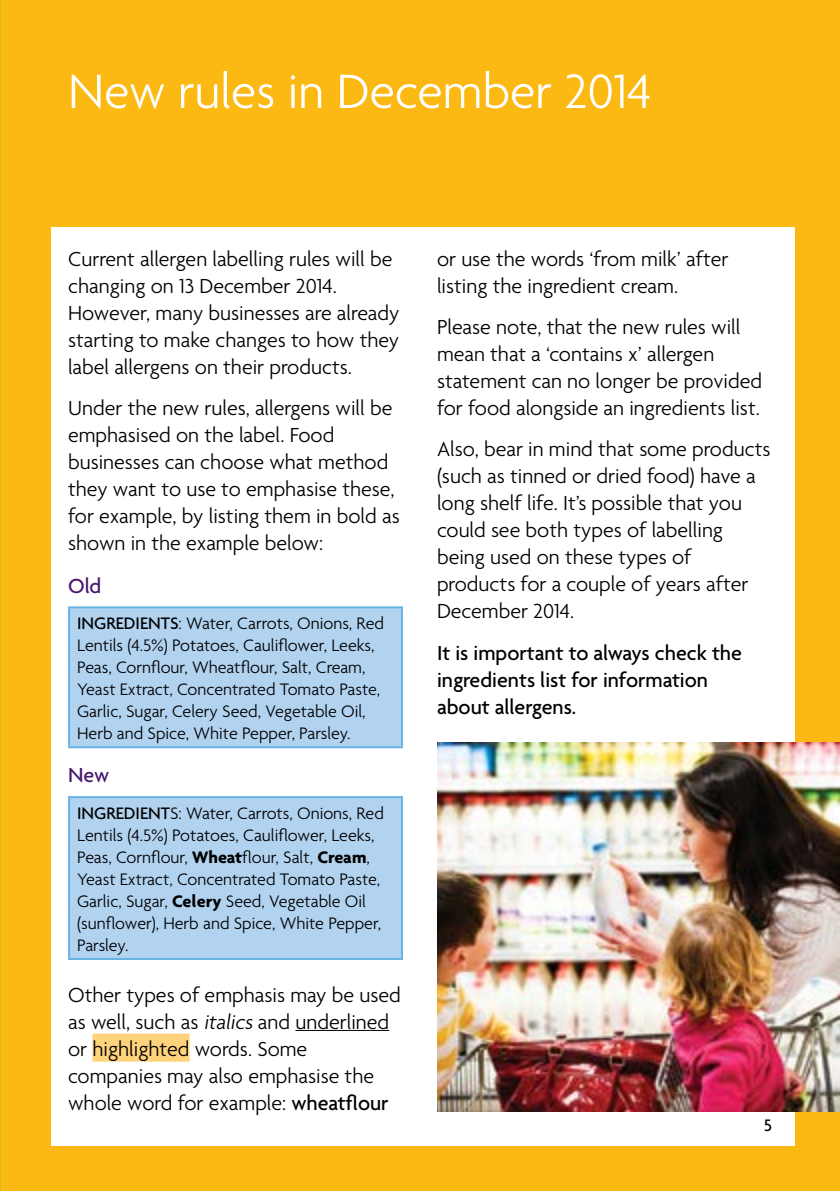
<style>
.page{position:relative;width:840px;height:1191px;background:#fff}
.page>*{position:absolute;margin:0;border:0;box-sizing:border-box;transform-origin:0 0}
.Head{font:300 52px "Agenda";color:#fff}
._04_-_Main_text{font:300 22px/27px "Agenda";color:#000}
._04_-_Main_text-2{font:500 22px/27px "Agenda";color:#000}
._03_-_B-Heads{font:500 22px "Agenda";letter-spacing:-.005em;color:#49176d}
._08_-_Ingredients{font:300 18px/22px "Agenda";color:#000}
.t1{font:500 18px "Agenda";color:#000}
.s1{font-weight:500}
.s2{font-weight:700}
.s3{font-style:italic}
</style>
<div class="page">
<div style="left:0;top:0;width:839px;height:1191px;background:#fdb913"></div>
<div style="left:51px;top:227px;width:743px;height:918px;background:#fff"></div>
<hr style="left:295px;top:1030px;width:94px;height:1px;background:#000">
<div style="left:92px;top:1033px;width:97px;height:28px;background:#ffd27c"></div>
<div style="left:69px;top:607px;width:333px;height:140px;background:#b2d3f0"></div>
<hr style="left:68px;top:606px;width:335px;height:2px;background:#66b3e3">
<hr style="left:68px;top:608px;width:2px;height:138px;background:#66b3e3">
<hr style="left:401px;top:608px;width:2px;height:138px;background:#66b3e3">
<hr style="left:68px;top:746px;width:335px;height:2px;background:#66b3e3">
<div style="left:69px;top:797px;width:333px;height:162px;background:#b2d3f0"></div>
<hr style="left:68px;top:796px;width:335px;height:2px;background:#66b3e3">
<hr style="left:68px;top:798px;width:2px;height:160px;background:#66b3e3">
<hr style="left:401px;top:798px;width:2px;height:160px;background:#66b3e3">
<hr style="left:68px;top:958px;width:335px;height:2px;background:#66b3e3">
<img style="left:437px;top:743px;width:402px;height:368px">
<p class="Head" style="left:68px;top:61px;width:584px">New rules in December 2014</p>
<p class="_04_-_Main_text" style="left:68px;top:245px;width:332px">Current allergen labelling rules will be changing on 13 December 2014.<br>However, many businesses are already starting to make changes to how they label allergens on their products.</p>
<p class="_04_-_Main_text" style="left:68px;top:394px;width:333px">Under the new rules, allergens will be emphasised on the label. Food businesses can choose what method they want to use to emphasise these, for example, by listing them in bold as shown in the example below:</p>
<p class="_03_-_B-Heads" style="left:68px;top:572px;width:35px">Old</p>
<p class="_08_-_Ingredients" style="left:77px;top:612px;width:308px"><span class="s1">INGREDIENTS</span>: Water, Carrots, Onions, Red Lentils (4.5%) Potatoes, Cauliflower, Leeks, Peas, Cornflour, Wheatflour, Salt, Cream, Yeast Extract, Concentrated Tomato Paste, Garlic, Sugar, Celery Seed, Vegetable Oil, Herb and Spice, White Pepper, Parsley.</p>
<p class="_03_-_B-Heads" style="left:68px;top:762px;width:43px">New</p>
<p class="_08_-_Ingredients" style="left:77px;top:802px;width:308px"><span class="s1">INGREDIENT</span>S: Water, Carrots, Onions, Red Lentils (4.5%) Potatoes, Cauliflower, Leeks, Peas, Cornflour, <span class="s2">Wheat</span>flour, Salt, <span class="s2">Cream</span>, Yeast Extract, Concentrated Tomato Paste, Garlic, Sugar, <span class="s2">Celery</span> Seed, Vegetable Oil (sunflower), Herb and Spice, White Pepper, Parsley.</p>
<p class="_04_-_Main_text" style="left:68px;top:980px;width:334px">Other types of emphasis may be used as well, such as <span class="s3">italics</span> and underlined or highlighted words. Some companies may also emphasise the whole word for example: <span class="s1">wheatflour</span></p>
<p class="_04_-_Main_text" style="left:437px;top:245px;width:293px">or use the words ‘from milk’ after listing the ingredient cream.</p>
<p class="_04_-_Main_text" style="left:437px;top:313px;width:326px">Please note, that the new rules will mean that a ‘contains x’ allergen statement can no longer be provided for food alongside an ingredients list.</p>
<p class="_04_-_Main_text" style="left:437px;top:435px;width:335px">Also, bear in mind that some products (such as tinned or dried food) have a long shelf life. It’s possible that you could see both types of labelling being used on these types of products for a couple of years after<br>December 2014.</p>
<p class="_04_-_Main_text-2" style="left:437px;top:638px;width:306px">It is important to always check the ingredients list for information about allergens.</p>
<p class="t1" style="left:763px;top:1114px;width:10px">5</p>
</div>
